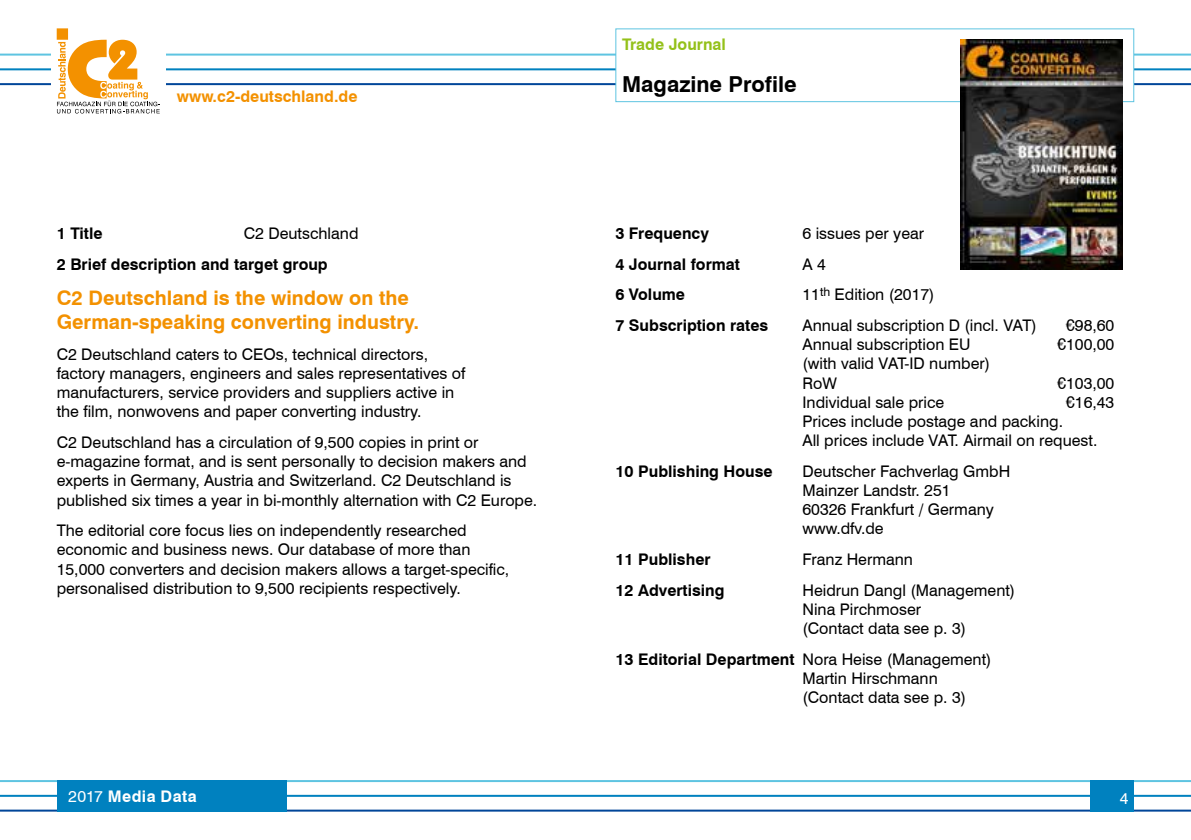
<style>
.page{position:relative;width:1191px;height:840px;background:#fff}
.page>*{position:absolute;margin:0;border:0;box-sizing:border-box;transform-origin:0 0}
.t1{font:700 22px "Swiss 721 BT";color:#000}
.t2{font:700 20px/24px "Swiss 721 BT";color:#f39100}
.t3{font:16px/19.2px "Swiss 721 BT";color:#000}
.t4{font:700 16px "Swiss 721 BT";color:#000}
.t5{font:700 16px "Swiss 721 BT";color:#f39100}
.t6{font:700 16px "Swiss 721 BT";letter-spacing:.025em;color:#fff}
.t7{font:700 16px "Swiss 721 BT";color:#94c11a}
.t8{font:16px "Swiss 721 BT";color:#fff}
.s1{font-weight:400}
.s2{font-weight:700}
</style>
<div class="page">
<hr style="left:0;top:809px;width:1191px;height:2px;background:#004699">
<hr style="left:0;top:794px;width:1191px;height:2px;background:#0081bf">
<hr style="left:0;top:779px;width:1191px;height:2px;background:#5ec4e1">
<hr style="left:0;top:83px;width:1191px;height:2px;background:#004699">
<hr style="left:0;top:68px;width:1191px;height:2px;background:#0081bf">
<hr style="left:0;top:54px;width:1191px;height:2px;background:#5ec4e1">
<div style="left:51px;top:30px;width:115px;height:83px;background:#fff"></div>
<div style="left:1090px;top:779px;width:44px;height:32px;background:#0081bf"></div>
<svg style="left:57px;top:28px;width:103px;height:85px"></svg>
<div style="left:57px;top:779px;width:229px;height:32px;background:#0081bf"></div>
<div style="left:616px;top:29px;width:517px;height:73px;background:#fff"></div>
<div style="left:615px;top:28px;width:519px;height:74px;border:1px solid #5ec4e1"></div>
<img style="left:960px;top:40px;width:163px;height:229px">
<p class="t5" style="left:177px;top:87px;width:182px">www.c2-deutschland.de</p>
<p class="t4" style="left:57px;top:224px;width:47px">1 Title</p>
<p class="t3" style="left:244px;top:224px;width:116px">C2 Deutschland</p>
<p class="t4" style="left:57px;top:254px;width:272px">2 Brief description and target group</p>
<p class="t2" style="left:57px;top:286px;width:364px">C2 Deutschland is the window on the<br>German-speaking converting industry.</p>
<p class="t3" style="left:57px;top:344px;width:410px">C2 Deutschland caters to CEOs, technical directors, factory managers, engineers and sales representatives of manufacturers, service providers and suppliers active in the film, nonwovens and paper converting industry.</p>
<p class="t3" style="left:57px;top:432px;width:482px">C2 Deutschland has a circulation of 9,500 copies in print or e-magazine format, and is sent personally to decision makers and experts in Germany, Austria and Switzerland. C2 Deutschland is published six times a year in bi-monthly alternation with C2 Europe.</p>
<p class="t3" style="left:57px;top:520px;width:454px">The editorial core focus lies on independently researched economic and business news. Our database of more than 15,000 converters and decision makers allows a target-specific, personalised distribution to 9,500 recipients respectively.</p>
<p class="t6" style="left:68px;top:786px;width:130px"><span class="s1">2017</span> Media Data</p>
<p class="t7" style="left:622px;top:35px;width:105px">Trade Journal</p>
<h1 class="t1" style="left:622px;top:71px;width:176px">Magazine Profile</h1>
<p class="t4" style="left:615px;top:224px;width:95px">3 Frequency</p>
<p class="t3" style="left:802px;top:224px;width:123px">6 issues per year</p>
<p class="t4" style="left:615px;top:254px;width:126px">4 Journal format</p>
<p class="t3" style="left:802px;top:254px;width:25px">A 4</p>
<p class="t4" style="left:615px;top:285px;width:71px">6 Volume</p>
<p class="t3" style="left:802px;top:285px;width:134px">11<sup>th</sup> Edition (2017)</p>
<p class="t4" style="left:615px;top:315px;width:154px">7 Subscription rates</p>
<p class="t3" style="left:802px;top:315px;width:236px">Annual subscription D (incl. VAT)</p>
<p class="t3" style="left:1066px;top:315px;width:50px">€98,60</p>
<p class="t3" style="left:802px;top:334px;width:169px">Annual subscription EU</p>
<p class="t3" style="left:1057px;top:334px;width:59px">€100,00</p>
<p class="t3" style="left:802px;top:354px;width:189px">(with valid VAT-ID number)<br>RoW</p>
<p class="t3" style="left:1057px;top:373px;width:59px">€103,00</p>
<p class="t3" style="left:802px;top:392px;width:143px">Individual sale price</p>
<p class="t3" style="left:1066px;top:392px;width:50px">€16,43</p>
<p class="t3" style="left:802px;top:411px;width:296px">Prices include postage and packing.<br>All prices include VAT. Airmail on request.</p>
<p class="t4" style="left:615px;top:461px;width:159px">10 Publishing House</p>
<p class="t3" style="left:802px;top:461px;width:209px">Deutscher Fachverlag GmbH<br>Mainzer Landstr. 251<br>60326 Frankfurt / Germany www.dfv.de</p>
<p class="t4" style="left:615px;top:549px;width:97px">11 Publisher</p>
<p class="t3" style="left:802px;top:549px;width:112px">Franz Hermann</p>
<p class="t4" style="left:615px;top:580px;width:111px">12 Advertising</p>
<p class="t3" style="left:802px;top:580px;width:214px">Heidrun Dangl (Management)<br>Nina Pirchmoser<br>(Contact data see p. 3)</p>
<p class="t3" style="left:802px;top:649px;width:191px;text-indent:-187px"><span class="s2">13 Editorial Department</span> Nora Heise (Management)<br>Martin Hirschmann (Contact data see p. 3)</p>
<p class="t8" style="left:1119px;top:787px;width:10px">4</p>
</div>
